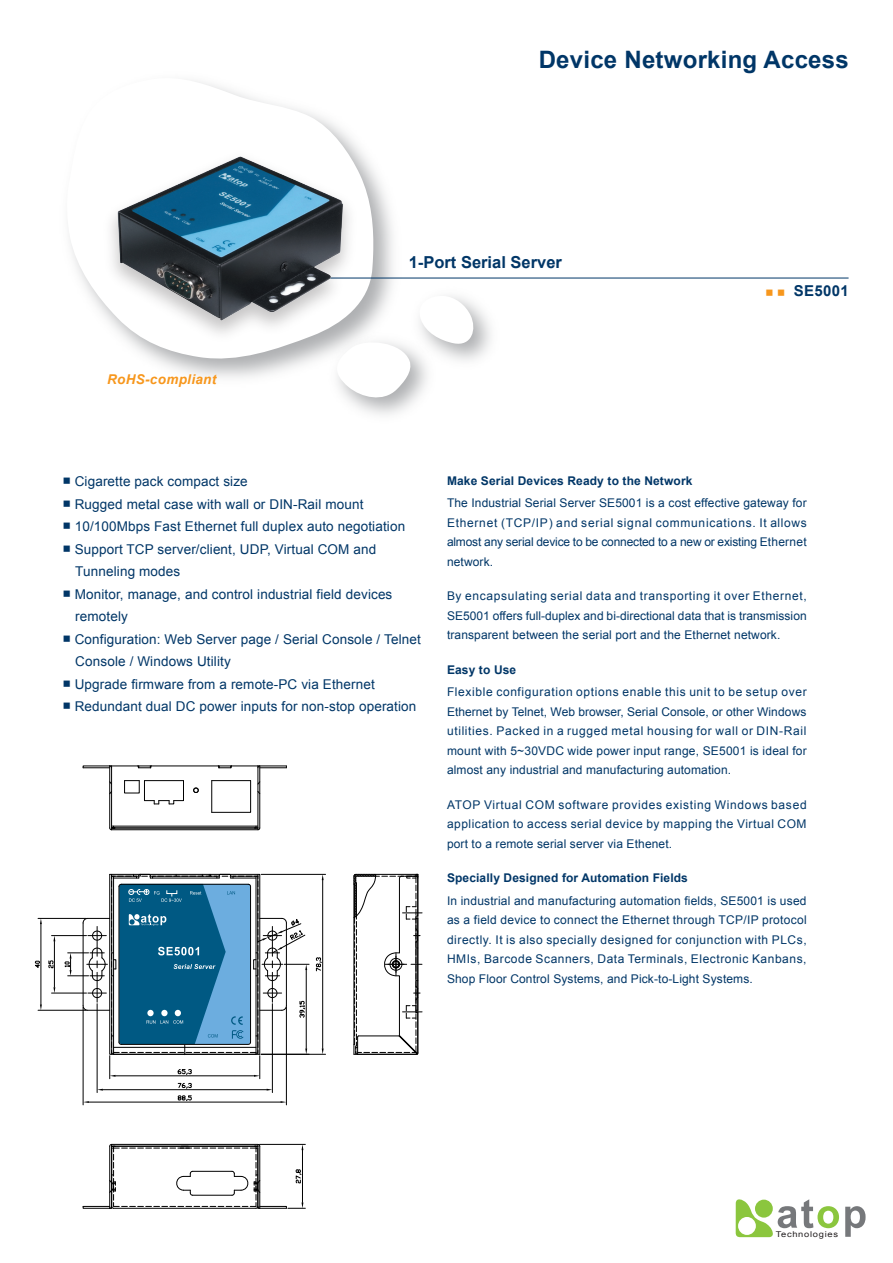
<style>
.page{position:relative;width:893px;height:1263px;background:#fff}
.page>*{position:absolute;margin:0;border:0;box-sizing:border-box;transform-origin:0 0}
.t1{font:700 24px "Arial";letter-spacing:.01em;color:#003667}
.t2{font:700 16.5px "Arial";color:#003667}
.t3{font:700 15px "Arial";letter-spacing:.025em;color:#003667}
.t4{font:13.5px/22.5px "Arial";letter-spacing:.01em;color:#003667}
.t5{font:italic 700 13.5px "Arial";letter-spacing:.025em;color:#f7971d}
.t6{font:12px/19.5px "Arial";letter-spacing:.01em;color:#003667;text-align:justify}
.t7{font:700 12px "Arial";letter-spacing:.01em;color:#003667}
.t8{font:7.95px "Arial";letter-spacing:.075em;color:#231f20;scale:1.16 1}
.s1{font-family:"Nan Sung";font-weight:500;font-size:7.5px;color:#f7971d}
</style>
<div class="page">
<img style="left:161px;top:172px;width:245px;height:206px">
<svg style="left:69px;top:81px;width:305px;height:282px"></svg>
<img style="left:322px;top:359px;width:92px;height:56px">
<svg style="left:331px;top:295px;width:146px;height:107px"></svg>
<svg style="left:736px;top:1199px;width:103px;height:38px"></svg>
<svg style="left:845px;top:1206px;width:20px;height:31px"></svg>
<hr style="left:309px;top:278px;width:540px;height:1px;background:#003667">
<img style="left:90px;top:119px;width:270px;height:240px">
<hr style="left:151px;top:765px;width:67px;height:1px;background:#000">
<svg style="left:258px;top:780px;width:3px;height:15px"></svg>
<svg style="left:110px;top:780px;width:3px;height:15px"></svg>
<svg style="left:211px;top:780px;width:40px;height:33px"></svg>
<div style="left:124px;top:780px;width:16px;height:13px;border:1px solid #000"></div>
<svg style="left:125px;top:780px;width:59px;height:25px"></svg>
<hr style="left:212px;top:780px;width:39px;height:1px;background:#000">
<svg style="left:193px;top:787px;width:6px;height:6px"></svg>
<hr style="left:259px;top:766px;width:1px;height:62px;background:#000">
<hr style="left:257px;top:766px;width:1px;height:64px;background:#000">
<hr style="left:111px;top:766px;width:1px;height:64px;background:#000">
<hr style="left:109px;top:766px;width:1px;height:62px;background:#000">
<svg style="left:217px;top:765px;width:70px;height:4px"></svg>
<svg style="left:82px;top:765px;width:70px;height:4px"></svg>
<svg style="left:109px;top:825px;width:152px;height:6px"></svg>
<svg style="left:353px;top:873px;width:69px;height:182px"></svg>
<hr style="left:322px;top:880px;width:1px;height:168px;background:#000">
<hr style="left:261px;top:1054px;width:65px;height:1px;background:#000">
<hr style="left:261px;top:874px;width:65px;height:1px;background:#000">
<svg style="left:82px;top:1143px;width:223px;height:66px"></svg>
<svg style="left:316px;top:957px;width:6px;height:14px"></svg>
<hr style="left:83px;top:1007px;width:1px;height:98px;background:#000">
<hr style="left:286px;top:1007px;width:1px;height:98px;background:#000">
<hr style="left:54px;top:941px;width:1px;height:46px;background:#000">
<hr style="left:52px;top:935px;width:34px;height:1px;background:#000">
<hr style="left:52px;top:992px;width:34px;height:1px;background:#000">
<hr style="left:40px;top:924px;width:1px;height:80px;background:#000">
<hr style="left:38px;top:1010px;width:48px;height:1px;background:#000">
<hr style="left:38px;top:918px;width:48px;height:1px;background:#000">
<svg style="left:49px;top:960px;width:4px;height:8px"></svg>
<svg style="left:40px;top:918px;width:2px;height:6px"></svg>
<svg style="left:40px;top:1004px;width:2px;height:6px"></svg>
<svg style="left:34px;top:961px;width:6px;height:7px"></svg>
<svg style="left:64px;top:873px;width:245px;height:230px"></svg>
<h1 class="t1" style="left:539px;top:44px;width:312px">Device Networking Access</h1>
<p class="t5" style="left:107px;top:370px;width:111px">RoHS-compliant</p>
<h2 class="t2" style="left:409px;top:252px;width:155px">1-Port Serial Server</h2>
<p class="t3" style="left:766px;top:281px;width:85px"><span class="s1">■ ■</span> SE5001</p>
<p class="t4" style="left:63px;top:470px;width:186px"><sup>■</sup> Cigarette pack compact size</p>
<p class="t4" style="left:63px;top:493px;width:302px"><sup>■</sup> Rugged metal case with wall or DIN-Rail mount</p>
<p class="t4" style="left:63px;top:515px;width:343px"><sup>■</sup> 10/100Mbps Fast Ethernet full duplex auto negotiation</p>
<p class="t4" style="left:75px;top:538px;width:302px;text-indent:-12px"><sup>■</sup> Support TCP server/client, UDP, Virtual COM and<br>Tunneling modes</p>
<p class="t4" style="left:75px;top:583px;width:319px;text-indent:-12px"><sup>■</sup> Monitor, manage, and control industrial field devices remotely</p>
<p class="t4" style="left:75px;top:628px;width:347px;text-indent:-12px"><sup>■</sup> Configuration: Web Server page / Serial Console / Telnet<br>Console / Windows Utility</p>
<p class="t4" style="left:63px;top:673px;width:313px"><sup>■</sup> Upgrade firmware from a remote-PC via Ethernet</p>
<p class="t4" style="left:63px;top:695px;width:355px"><sup>■</sup> Redundant dual DC power inputs for non-stop operation</p>
<p class="t7" style="left:447px;top:473px;width:247px">Make Serial Devices Ready to the Network</p>
<p class="t6" style="left:447px;top:493px;width:361px">The Industrial Serial Server SE5001 is a cost effective gateway for Ethernet (TCP/IP) and serial signal communications. It allows almost any serial device to be connected to a new or existing Ethernet network.</p>
<p class="t6" style="left:447px;top:586px;width:361px">By encapsulating serial data and transporting it over Ethernet, SE5001 offers full-duplex and bi-directional data that is transmission transparent between the serial port and the Ethernet network.</p>
<p class="t7" style="left:447px;top:662px;width:71px">Easy to Use</p>
<p class="t6" style="left:447px;top:682px;width:361px">Flexible configuration options enable this unit to be setup over Ethernet by Telnet, Web browser, Serial Console, or other Windows utilities. Packed in a rugged metal housing for wall or DIN-Rail mount with 5~30VDC wide power input range, SE5001 is ideal for almost any industrial and manufacturing automation.</p>
<p class="t6" style="left:447px;top:795px;width:361px">ATOP Virtual COM software provides existing Windows based application to access serial device by mapping the Virtual COM port to a remote serial server via Ethenet.</p>
<p class="t7" style="left:447px;top:870px;width:242px">Specially Designed for Automation Fields</p>
<p class="t6" style="left:447px;top:891px;width:361px">In industrial and manufacturing automation fields, SE5001 is used as a field device to connect the Ethernet through TCP/IP protocol directly. It is also specially designed for conjunction with PLCs, HMIs, Barcode Scanners, Data Terminals, Electronic Kanbans, Shop Floor Control Systems, and Pick-to-Light Systems.</p>
<p class="t8" style="left:776px;top:1229px;width:55px">Technologies</p>
</div>
